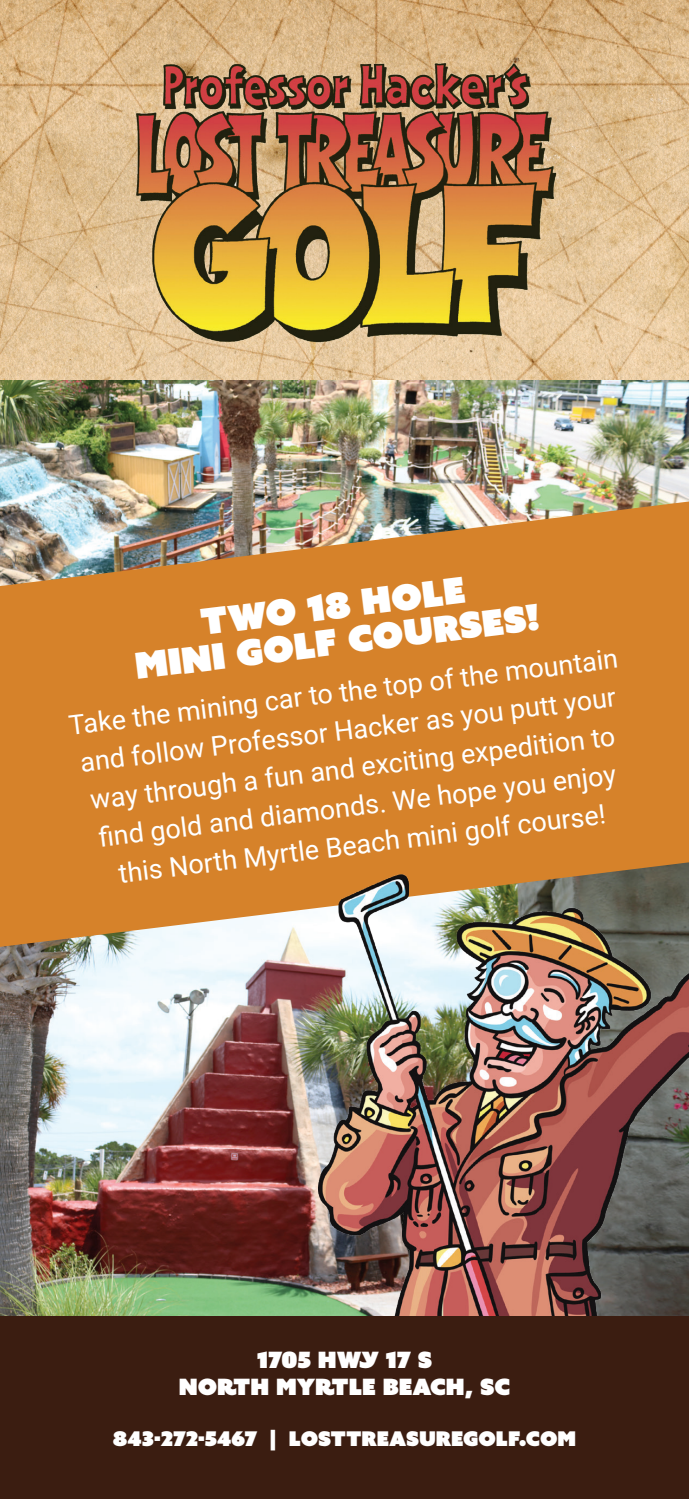
<style>
.page{position:relative;width:689px;height:1499px;background:#fff}
.page>*{position:absolute;margin:0;border:0;box-sizing:border-box;transform-origin:0 0}
.t1{font:35.77px/36px "Azo Sans Uber";color:#fff;text-align:center}
.t2{font:27px/38.2px "Roboto";color:#fff;text-align:center}
.t3{font:22.5px/27px "Azo Sans Uber";color:#fff;text-align:center}
.t4{font:20.25px "Azo Sans Uber";color:#fff}
</style>
<div class="page">
<img style="left:0;top:0;width:688px;height:380px">
<img style="left:115px;top:46px;width:459px;height:325px">
<img style="left:0;top:947px;width:318px;height:369px">
<img style="left:0;top:380px;width:688px;height:121px">
<svg style="left:0;top:501px;width:688px;height:446px;fill:#d6822a"></svg>
<img style="left:318px;top:769px;width:370px;height:547px">
<div style="left:0;top:1316px;width:688px;height:182px;background:#3b1d11"></div>
<h1 class="t1" style="left:128px;top:612px;width:408px;rotate:-7deg">TWO 18 HOLE<br>MINI GOLF COURSES!</h1>
<p class="t2" style="left:66px;top:705px;width:554px;rotate:-7deg">Take the mining car to the top of the mountain and follow Professor Hacker as you putt your way through a fun and exciting expedition to<br>fi nd gold and diamonds. We hope you enjoy this North Myrtle Beach mini golf course!</p>
<p class="t3" style="left:179px;top:1346px;width:333px">1705 HWY 17 S<br>NORTH MYRTLE BEACH, SC</p>
<p class="t4" style="left:113px;top:1425px;width:464px">843-272-5467 | LOSTTREASUREGOLF.COM</p>
</div>
